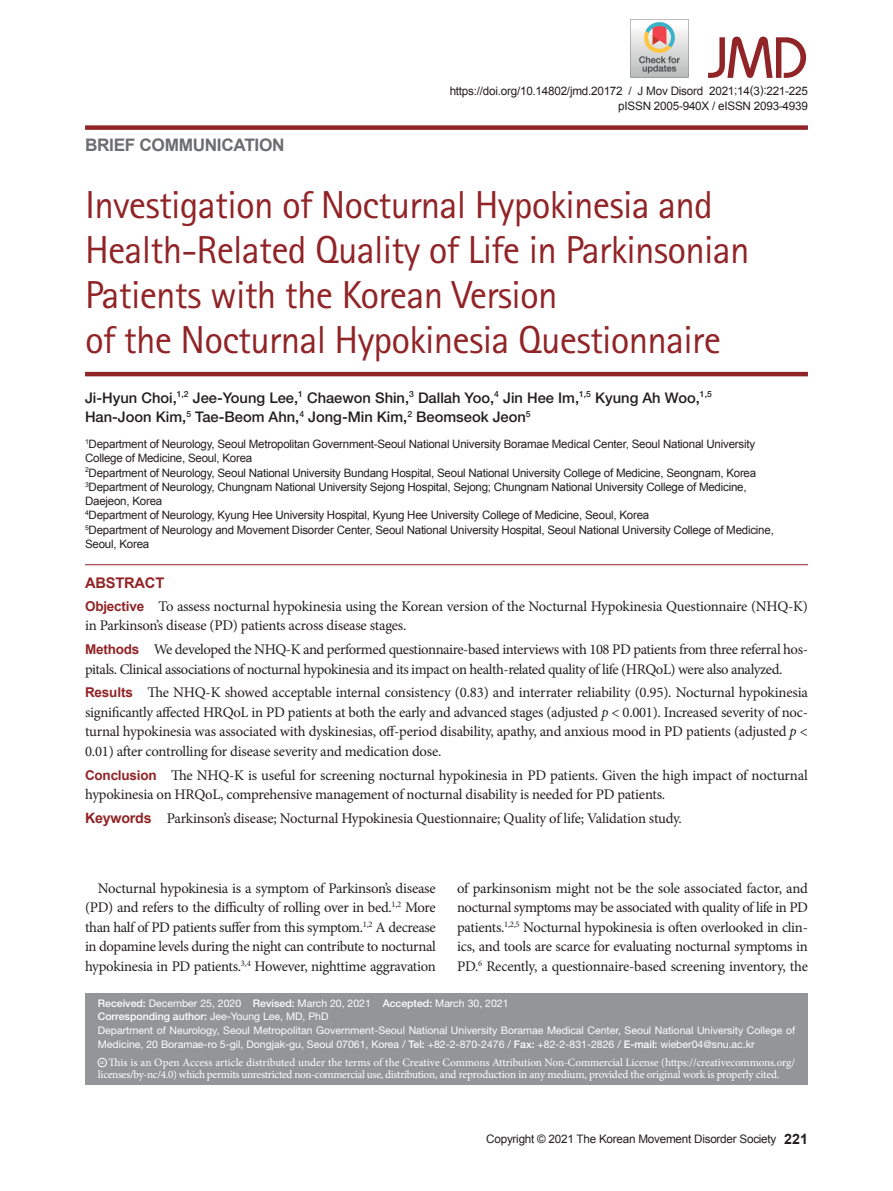
<style>
.page{position:relative;width:893px;height:1191px;background:#fff}
.page>*{position:absolute;margin:0;border:0;box-sizing:border-box;transform-origin:0 0}
.t1{font:500 57.9px "Bauhaus Std";color:#912427}
.t2{font:39px/45px "Rotis Sans Serif Std";letter-spacing:-.02em;color:#912427}
.t3{font:700 17.25px "Arial";letter-spacing:-.02em;color:#6c6d70}
.t4{font:14.7px/19.5px "Minion Pro";letter-spacing:-.02em;color:#231f20}
.t5{font:500 14.7px/19.5px "Helvetica Neue LT Std";color:#231f20}
.t6{font:700 14.7px "Arial";letter-spacing:-.015em;color:#912427}
.t7{font:11.7px/15px "Arial";letter-spacing:-.02em;color:#231f20;text-align:right}
.t8{font:11.55px/14.2px "Arial";letter-spacing:-.02em;color:#231f20}
.t9{font:11.25px/12.8px "Minion Pro";letter-spacing:-.02em;color:#fff}
.t10{font:10.5px/13.8px "Helvetica Neue LT Std";color:#fff}
.s1{font-family:"Arial";font-weight:700;font-size:13.5px;color:#912427}
.s2{font-family:"Arial";font-weight:700;font-size:13.5px;color:#fff}
.s3{font-style:italic}
.s4{font-family:"Arial";font-weight:700;font-size:14.25px;color:#912427}
.s5{font-family:"Arial";font-weight:700;font-size:14.25px;color:#fff}
.s6{font-weight:500}
.s7{font-size:6.75px}
.s8{font-weight:700;font-size:14.25px}
</style>
<div class="page">
<hr style="left:85px;top:372px;width:723px;height:4px;background:#912427">
<hr style="left:85px;top:564px;width:723px;height:1px;background:#912427">
<div style="left:85px;top:125px;width:723px;height:5px;background:#912427"></div>
<div style="left:85px;top:993px;width:723px;height:91px;background:#939598"></div>
<div style="left:98px;top:1058px;width:9px;height:9px;border:1px solid #fff;border-radius:50%"></div>
<img style="left:630px;top:19px;width:58px;height:59px">
<h1 class="t1" style="left:708px;top:23px;width:101px">JMD</h1>
<p class="t3" style="left:85px;top:133px;width:201px">BRIEF COMMUNICATION</p>
<p class="t7" style="left:450px;top:83px;width:360px">https://doi.org/10.14802/jmd.20172 / J Mov Disord 2021;14(3):221-225 pISSN 2005-940X / eISSN 2093-4939</p>
<h2 class="t2" style="left:85px;top:182px;width:666px">Investigation of Nocturnal Hypokinesia and Health-Related Quality of Life in Parkinsonian Patients with the Korean Version<br>of the Nocturnal Hypokinesia Questionnaire</h2>
<p class="t5" style="left:85px;top:388px;width:628px">Ji-Hyun Choi,<sup>1,2</sup> Jee-Young Lee,<sup>1</sup> Chaewon Shin,<sup>3</sup> Dallah Yoo,<sup>4</sup> Jin Hee Im,<sup>1,5</sup> Kyung Ah Woo,<sup>1,5<br></sup>Han-Joon Kim,<sup>5</sup> Tae-Beom Ahn,<sup>4</sup> Jong-Min Kim,<sup>2</sup> Beomseok Jeon<sup>5</sup></p>
<p class="t8" style="left:85px;top:437px;width:690px"><sup>1</sup>Department of Neurology, Seoul Metropolitan Government-Seoul National University Boramae Medical Center, Seoul National University College of Medicine, Seoul, Korea<br><sup>2</sup>Department of Neurology, Seoul National University Bundang Hospital, Seoul National University College of Medicine, Seongnam, Korea <sup>3</sup>Department of Neurology, Chungnam National University Sejong Hospital, Sejong; Chungnam National University College of Medicine, Daejeon, Korea<br><sup>4</sup>Department of Neurology, Kyung Hee University Hospital, Kyung Hee University College of Medicine, Seoul, Korea<br><sup>5</sup>Department of Neurology and Movement Disorder Center, Seoul National University Hospital, Seoul National University College of Medicine, Seoul, Korea</p>
<p class="t6" style="left:85px;top:573px;width:81px">ABSTRACT</p>
<p class="t4" style="left:85px;top:596px;width:724px"><span class="s1">Objective</span><span class="s2">aa</span>To assess nocturnal hypokinesia using the Korean version of the Nocturnal Hypokinesia Questionnaire (NHQ-K) in Parkinson’s disease (PD) patients across disease stages.</p>
<p class="t4" style="left:85px;top:640px;width:724px"><span class="s1">Methods</span><span class="s2">aa</span>We developed the NHQ-K and performed questionnaire-based interviews with 108 PD patients from three referral hos&shy;pitals. Clinical associations of nocturnal hypokinesia and its impact on health-related quality of life (HRQoL) were also analyzed.</p>
<p class="t4" style="left:85px;top:683px;width:724px;text-align:justify"><span class="s1">Results</span><span class="s2">aa</span>The NHQ-K showed acceptable internal consistency (0.83) and interrater reliability (0.95). Nocturnal hypokinesia significantly affected HRQoL in PD patients at both the early and advanced stages (adjusted <span class="s3">p</span> &lt; 0.001). Increased severity of noc&shy;turnal hypokinesia was associated with dyskinesias, off-period disability, apathy, and anxious mood in PD patients (adjusted <span class="s3">p</span> &lt; 0.01) after controlling for disease severity and medication dose.</p>
<p class="t4" style="left:85px;top:765px;width:724px"><span class="s1">Conclusion</span><span class="s2">aa</span>The NHQ-K is useful for screening nocturnal hypokinesia in PD patients. Given the high impact of nocturnal hypokinesia on HRQoL, comprehensive management of nocturnal disability is needed for PD patients.</p>
<p class="t4" style="left:85px;top:808px;width:598px"><span class="s4">Keywords</span><span class="s5">aa</span>Parkinson’s disease; Nocturnal Hypokinesia Questionnaire; Quality of life; Validation study.</p>
<p class="t4" style="left:85px;top:878px;width:352px;text-align:justify;text-indent:13px">Nocturnal hypokinesia is a symptom of Parkinson’s disease (PD) and refers to the difficulty of rolling over in bed.<sup>1,2</sup> More than half of PD patients suffer from this symptom.<sup>1,2</sup> A decrease in dopamine levels during the night can contribute to nocturnal hypokinesia in PD patients.<sup>3,4</sup> However, nighttime aggravation</p>
<p class="t4" style="left:457px;top:878px;width:352px;text-align:justify">of parkinsonism might not be the sole associated factor, and nocturnal symptoms may be associated with quality of life in PD patients.<sup>1,2,5</sup> Nocturnal hypokinesia is often overlooked in clin&shy;ics, and tools are scarce for evaluating nocturnal symptoms in PD.<sup>6</sup> Recently, a questionnaire-based screening inventory, the</p>
<p class="t10" style="left:98px;top:995px;width:699px"><span class="s6">Received:</span> December 25, 2020 <span class="s6">Revised:</span> March 20, 2021 <span class="s6">Accepted:</span> March 30, 2021<br><span class="s6">Corresponding author:</span> Jee-Young Lee, MD, PhD<br>Department of Neurology, Seoul Metropolitan Government-Seoul National University Boramae Medical Center, Seoul National University College of Medicine, 20 Boramae-ro 5-gil, Dongjak-gu, Seoul 07061, Korea / <span class="s6">Tel:</span> +82-2-870-2476 / <span class="s6">Fax:</span> +82-2-831-2826 / <span class="s6">E-mail:</span> wieber04@snu.ac.kr</p>
<p class="t9" style="left:98px;top:1055px;width:699px"><span class="s7">cc</span> This is an Open Access article distributed under the terms of the Creative Commons Attribution Non-Commercial License (https://creativecommons.org/ licenses/by-nc/4.0) which permits unrestricted non-commercial use, distribution, and reproduction in any medium, provided the original work is properly cited.</p>
<p class="t7" style="left:486px;top:1131px;width:323px">Copyright © 2021 The Korean Movement Disorder Society <span class="s8">221</span></p>
</div>
